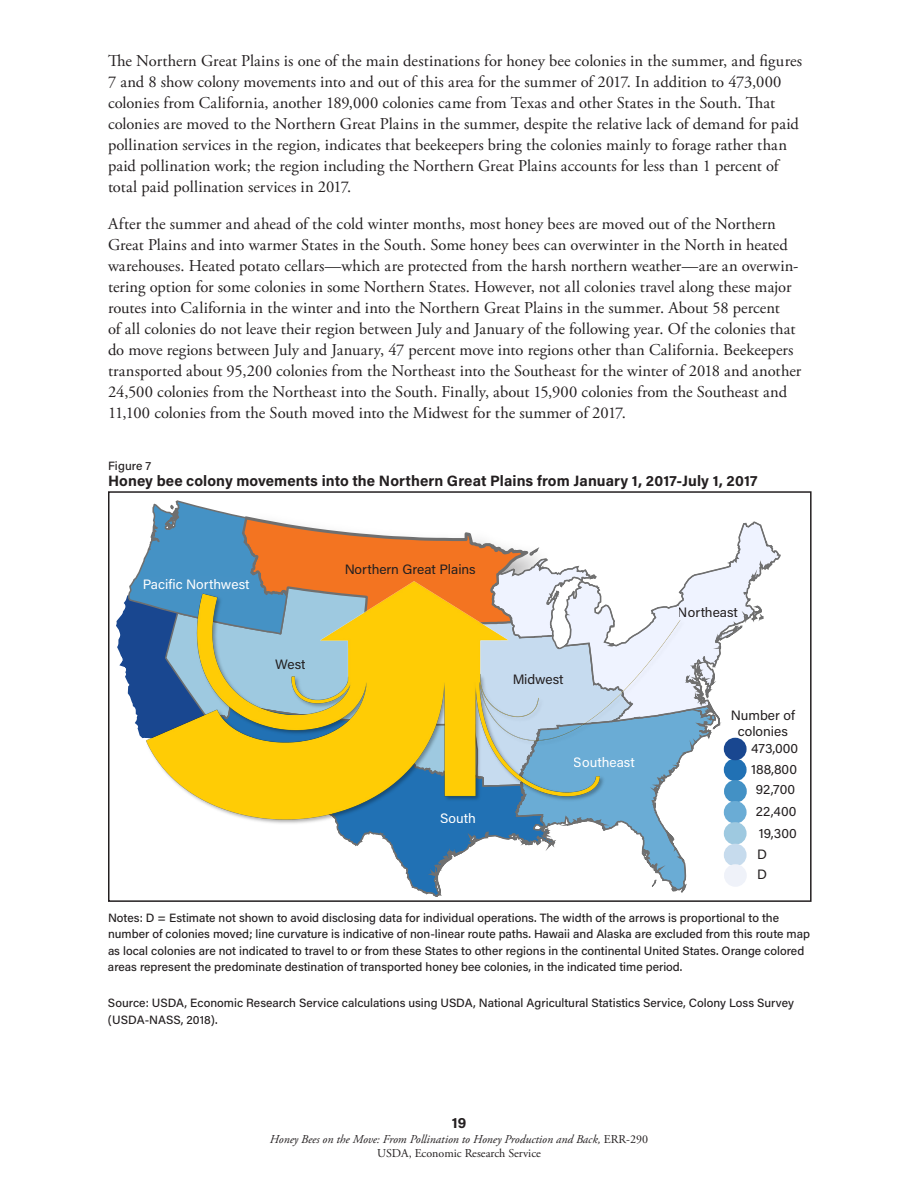
<style>
.page{position:relative;width:918px;height:1188px;background:#fff}
.page>*{position:absolute;margin:0;border:0;box-sizing:border-box;transform-origin:0 0}
.P_-_Body_Text{font:16.5px/21px "Adobe Garamond Pro";color:#231f20}
.H3_-_Table___Figure{font:700 15px "Acumin Pro";letter-spacing:.005em;color:#231f20}
.t1{font:13.65px/20.5px "Acumin Pro";color:#231f20;text-align:center}
.t2{font:13.65px "Acumin Pro";color:#fff}
.H3_-_Table___Figure-2{font:500 12px/16.5px "Acumin Pro";color:#231f20}
.H3_-_Table___Figure-3{font:italic 12px/14.2px "Adobe Garamond Pro";color:#231f20;text-align:center}
.s1{font-style:normal}
</style>
<div class="page">
<svg style="left:116px;top:500px;width:665px;height:397px"></svg>
<img style="left:143px;top:616px;width:544px;height:210px">
<img style="left:688px;top:581px;width:74px;height:62px">
<img style="left:119px;top:554px;width:111px;height:62px">
<img style="left:416px;top:824px;width:87px;height:26px">
<img style="left:230px;top:491px;width:458px;height:333px">
<p class="P_-_Body_Text" style="left:108px;top:51px;width:696px">The Northern Great Plains is one of the main destinations for honey bee colonies in the summer, and figures 7 and 8 show colony movements into and out of this area for the summer of 2017. In addition to 473,000 colonies from California, another 189,000 colonies came from Texas and other States in the South. That colonies are moved to the Northern Great Plains in the summer, despite the relative lack of demand for paid pollination services in the region, indicates that beekeepers bring the colonies mainly to forage rather than paid pollination work; the region including the Northern Great Plains accounts for less than 1 percent of total paid pollination services in 2017.</p>
<p class="P_-_Body_Text" style="left:108px;top:214px;width:695px">After the summer and ahead of the cold winter months, most honey bees are moved out of the Northern Great Plains and into warmer States in the South. Some honey bees can overwinter in the North in heated warehouses. Heated potato cellars—which are protected from the harsh northern weather—are an overwin&shy;tering option for some colonies in some Northern States. However, not all colonies travel along these major routes into California in the winter and into the Northern Great Plains in the summer. About 58 percent<br>of all colonies do not leave their region between July and January of the following year. Of the colonies that do move regions between July and January, 47 percent move into regions other than California. Beekeepers transported about 95,200 colonies from the Northeast into the Southeast for the winter of 2018 and another 24,500 colonies from the Northeast into the South. Finally, about 15,900 colonies from the Southeast and 11,100 colonies from the South moved into the Midwest for the summer of 2017.</p>
<h1 class="H3_-_Table___Figure-2" style="left:108px;top:457px;width:45px">Figure 7</h1>
<h1 class="H3_-_Table___Figure" style="left:108px;top:470px;width:651px">Honey bee colony movements into the Northern Great Plains from January 1, 2017-July 1, 2017</h1>
<p class="t2" style="left:143px;top:575px;width:108px">Pacific Northwest</p>
<p class="t1" style="left:275px;top:653px;width:32px">West</p>
<p class="t1" style="left:344px;top:558px;width:133px">Northern Great Plains</p>
<p class="t2" style="left:440px;top:808px;width:37px">South</p>
<p class="t1" style="left:512px;top:669px;width:53px">Midwest</p>
<p class="t2" style="left:574px;top:753px;width:62px">Southeast</p>
<p class="t1" style="left:678px;top:601px;width:62px">Northeast</p>
<p class="t1" style="left:731px;top:706px;width:66px;line-height:16.4px">Number of colonies</p>
<p class="t1" style="left:751px;top:738px;width:49px">473,000<br>188,800<br>92,700</p>
<p class="t1" style="left:756px;top:800px;width:43px;line-height:21.5px;text-align:justify">22,400<br>19,300<br>D</p>
<p class="t1" style="left:757px;top:863px;width:11px">D</p>
<h1 class="H3_-_Table___Figure-2" style="left:108px;top:909px;width:704px">Notes: D = Estimate not shown to avoid disclosing data for individual operations. The width of the arrows is proportional to the number of colonies moved; line curvature is indicative of non-linear route paths. Hawaii and Alaska are excluded from this route map as local colonies are not indicated to travel to or from these States to other regions in the continental United States. Orange colored areas represent the predominate destination of transported honey bee colonies, in the indicated time period.</h1>
<h1 class="H3_-_Table___Figure-2" style="left:108px;top:994px;width:688px">Source: USDA, Economic Research Service calculations using USDA, National Agricultural Statistics Service, Colony Loss Survey (USDA-NASS, 2018).</h1>
<h1 class="H3_-_Table___Figure" style="left:452px;top:1112px;width:16px">19</h1>
<h1 class="H3_-_Table___Figure-3" style="left:270px;top:1132px;width:380px">Honey Bees on the Move: From Pollination to Honey Production and Back, <span class="s1">ERR-290<br>USDA, Economic Research Service</span></h1>
</div>
